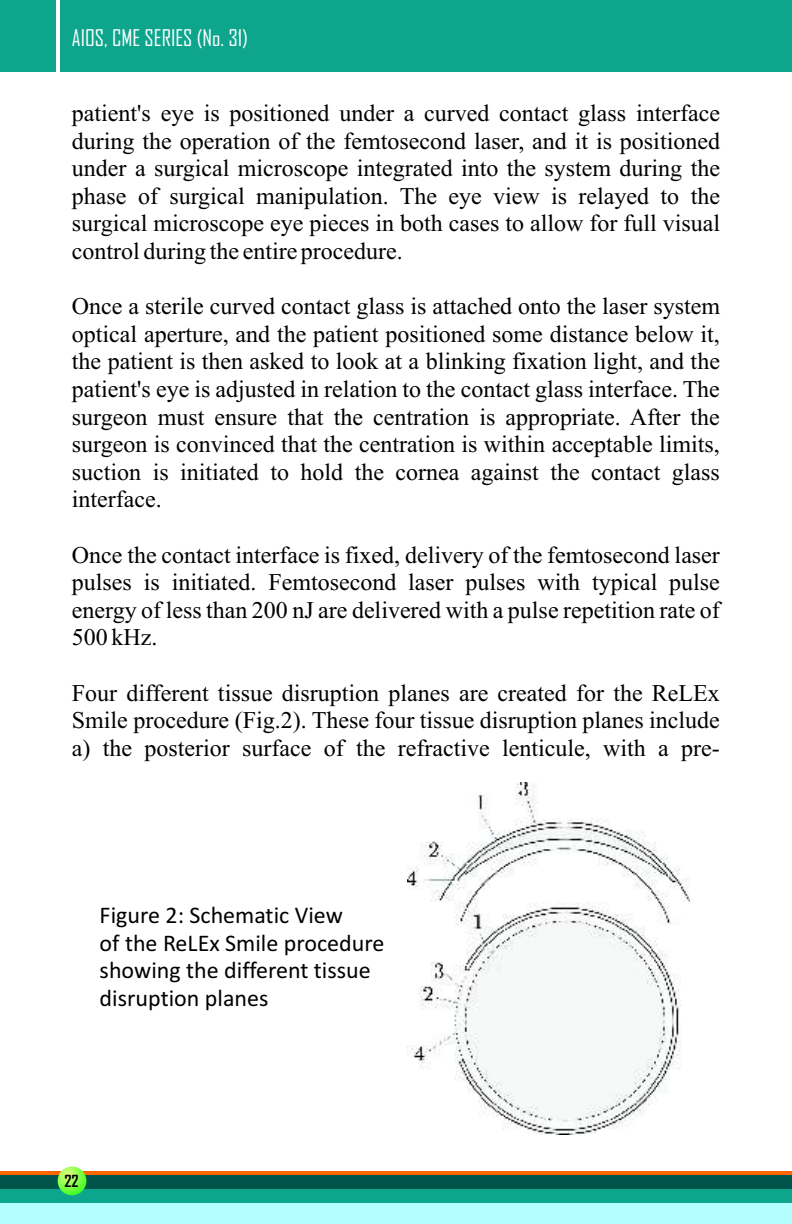
<style>
.page{position:relative;width:792px;height:1224px;background:#fff}
.page>*{position:absolute;margin:0;border:0;box-sizing:border-box;transform-origin:0 0}
.t1{font:24px/27.6px "Times New Roman";color:#000;text-align:justify}
.t2{font:24px/27.6px "Calibri";color:#000}
.t3{font:22px "Agency FB";color:#fff}
.t4{font:700 16px "Agency FB";color:#000}
</style>
<div class="page">
<div style="left:0;top:0;width:792px;height:72px;background:#0da68c"></div>
<hr style="left:57px;top:0;width:3px;height:72px;background:#fff">
<div style="left:0;top:1189px;width:792px;height:14px;background:#0da68c"></div>
<div style="left:0;top:1203px;width:792px;height:21px;background:#b3ffff"></div>
<hr style="left:0;top:1171px;width:792px;height:4px;background:#f60">
<div style="left:0;top:1175px;width:792px;height:14px;background:#00544a"></div>
<svg style="left:58px;top:1166px;width:28px;height:29px"></svg>
<img style="left:407px;top:782px;width:283px;height:353px">
<p class="t3" style="left:72px;top:29px;width:178px">AIOS, CME SERIES (No. 31)</p>
<p class="t1" style="left:72px;top:101px;width:650px">patient's eye is positioned under a curved contact glass interface during the operation of the femtosecond laser, and it is positioned under a surgical microscope integrated into the system during the phase of surgical manipulation. The eye view is relayed to the surgical microscope eye pieces in both cases to allow for full visual control during the entire procedure.</p>
<p class="t1" style="left:72px;top:295px;width:650px">Once a sterile curved contact glass is attached onto the laser system optical aperture, and the patient positioned some distance below it, the patient is then asked to look at a blinking fixation light, and the patient's eye is adjusted in relation to the contact glass interface. The surgeon must ensure that the centration is appropriate. After the surgeon is convinced that the centration is within acceptable limits, suction is initiated to hold the cornea against the contact glass interface.</p>
<p class="t1" style="left:72px;top:543px;width:650px">Once the contact interface is fixed, delivery of the femtosecond laser pulses is initiated. Femtosecond laser pulses with typical pulse energy of less than 200 nJ are delivered with a pulse repetition rate of 500 kHz.</p>
<p class="t1" style="left:72px;top:681px;width:650px">Four different tissue disruption planes are created for the ReLEx Smile procedure (Fig.2). These four tissue disruption planes include a) the posterior surface of the refractive lenticule, with a pre-</p>
<p class="t2" style="left:100px;top:903px;width:286px">Figure 2: Schematic View<br>of the ReLEx Smile procedure showing the different tissue disruption planes</p>
<p class="t4" style="left:64px;top:1175px;width:16px">22</p>
</div>
